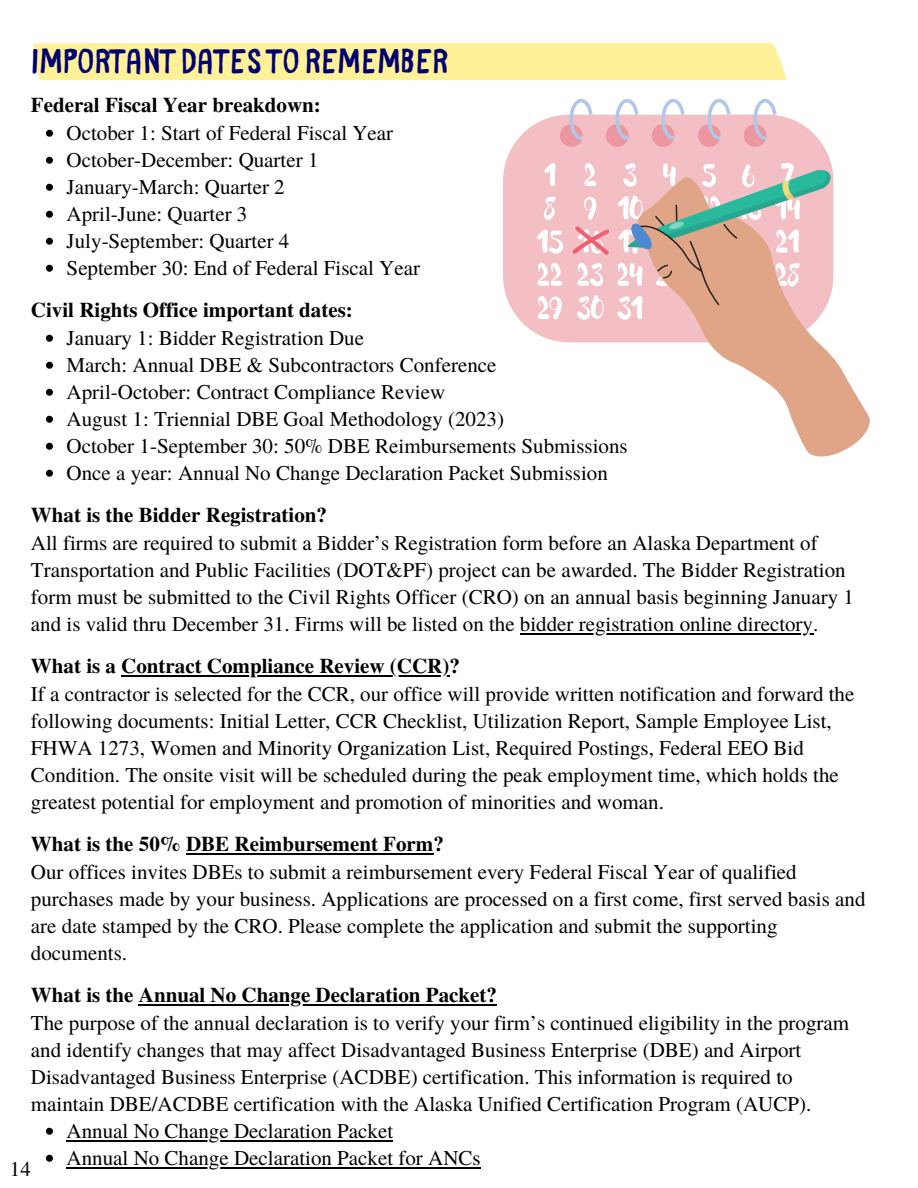
<style>
.page{position:relative;width:918px;height:1188px;background:#fff}
.page>*{position:absolute;margin:0;border:0;box-sizing:border-box;transform-origin:0 0}
.t1{font:34.5px "Bike Park";color:#020070}
.t2{font:21px/27px "Te X Gyre Termes";color:#000}
.t3{font:700 21px "Te X Gyre Termes";color:#000}
</style>
<div class="page">
<div style="left:33px;top:44px;width:754px;height:36px;background:#fff197"></div>
<svg style="left:46px;top:130px;width:7px;height:7px"></svg>
<svg style="left:46px;top:157px;width:7px;height:7px"></svg>
<svg style="left:46px;top:184px;width:7px;height:7px"></svg>
<svg style="left:46px;top:211px;width:7px;height:7px"></svg>
<svg style="left:46px;top:238px;width:7px;height:7px"></svg>
<svg style="left:46px;top:265px;width:7px;height:7px"></svg>
<svg style="left:46px;top:335px;width:7px;height:7px"></svg>
<svg style="left:46px;top:362px;width:7px;height:7px"></svg>
<svg style="left:46px;top:389px;width:7px;height:7px"></svg>
<svg style="left:46px;top:416px;width:7px;height:7px"></svg>
<svg style="left:46px;top:443px;width:7px;height:7px"></svg>
<svg style="left:46px;top:470px;width:7px;height:7px"></svg>
<svg style="left:46px;top:1128px;width:7px;height:7px"></svg>
<hr style="left:67px;top:1140px;width:326px;height:2px;background:#000">
<svg style="left:46px;top:1155px;width:7px;height:7px"></svg>
<hr style="left:67px;top:1167px;width:414px;height:2px;background:#000">
<hr style="left:520px;top:633px;width:293px;height:2px;background:#000">
<hr style="left:121px;top:675px;width:328px;height:2px;background:#000">
<hr style="left:186px;top:853px;width:247px;height:2px;background:#000">
<hr style="left:139px;top:1004px;width:358px;height:2px;background:#000">
<div style="left:503px;top:115px;width:330px;height:227px;background:#f3bec4;border-radius:66px"></div>
<div style="left:560px;top:124px;width:23px;height:23px;background:#ec969f;border-radius:50%"></div>
<svg style="left:569px;top:99px;width:24px;height:41px"></svg>
<div style="left:606px;top:124px;width:23px;height:23px;background:#ec969f;border-radius:50%"></div>
<svg style="left:615px;top:99px;width:24px;height:41px"></svg>
<div style="left:652px;top:124px;width:23px;height:23px;background:#ec969f;border-radius:50%"></div>
<svg style="left:661px;top:99px;width:24px;height:41px"></svg>
<div style="left:698px;top:124px;width:23px;height:23px;background:#ec969f;border-radius:50%"></div>
<svg style="left:707px;top:99px;width:24px;height:41px"></svg>
<div style="left:744px;top:124px;width:22px;height:23px;background:#ec969f;border-radius:50%"></div>
<svg style="left:753px;top:99px;width:24px;height:41px"></svg>
<svg style="left:544px;top:163px;width:12px;height:23px"></svg>
<svg style="left:543px;top:197px;width:13px;height:23px"></svg>
<svg style="left:536px;top:229px;width:27px;height:25px"></svg>
<svg style="left:537px;top:263px;width:25px;height:23px"></svg>
<svg style="left:538px;top:296px;width:24px;height:23px"></svg>
<svg style="left:584px;top:163px;width:12px;height:23px"></svg>
<svg style="left:584px;top:197px;width:13px;height:23px"></svg>
<svg style="left:577px;top:263px;width:26px;height:24px"></svg>
<svg style="left:577px;top:295px;width:27px;height:25px"></svg>
<svg style="left:572px;top:226px;width:37px;height:29px"></svg>
<svg style="left:637px;top:177px;width:233px;height:280px"></svg>
<svg style="left:617px;top:162px;width:215px;height:158px"></svg>
<h1 class="t1" style="left:31px;top:32px;width:418px">IMPORTANT DATES TO REMEMBER</h1>
<p class="t3" style="left:31px;top:88px;width:291px">Federal Fiscal Year breakdown:</p>
<p class="t2" style="left:67px;top:118px;width:355px">October 1: Start of Federal Fiscal Year<br>October-December: Quarter 1<br>January-March: Quarter 2<br>April-June: Quarter 3<br>July-September: Quarter 4<br>September 30: End of Federal Fiscal Year</p>
<p class="t3" style="left:31px;top:293px;width:323px">Civil Rights Office important dates:</p>
<p class="t2" style="left:67px;top:323px;width:563px">January 1: Bidder Registration Due<br>March: Annual DBE &amp; Subcontractors Conference<br>April-October: Contract Compliance Review<br>August 1: Triennial DBE Goal Methodology (2023)<br>October 1-September 30: 50% DBE Reimbursements Submissions Once a year: Annual No Change Declaration Packet Submission</p>
<p class="t3" style="left:31px;top:498px;width:298px">What is the Bidder Registration?</p>
<p class="t2" style="left:31px;top:528px;width:825px">All firms are required to submit a Bidder’s Registration form before an Alaska Department of Transportation and Public Facilities (DOT&amp;PF) project can be awarded. The Bidder Registration form must be submitted to the Civil Rights Officer (CRO) on an annual basis beginning January 1 and is valid thru December 31. Firms will be listed on the bidder registration online directory.</p>
<p class="t3" style="left:31px;top:649px;width:430px">What is a Contract Compliance Review (CCR)?</p>
<p class="t2" style="left:31px;top:679px;width:825px">If a contractor is selected for the CCR, our office will provide written notification and forward the following documents: Initial Letter, CCR Checklist, Utilization Report, Sample Employee List, FHWA 1273, Women and Minority Organization List, Required Postings, Federal EEO Bid Condition. The onsite visit will be scheduled during the peak employment time, which holds the greatest potential for employment and promotion of minorities and woman.</p>
<p class="t3" style="left:31px;top:827px;width:414px">What is the 50% DBE Reimbursement Form?</p>
<p class="t2" style="left:31px;top:857px;width:836px">Our offices invites DBEs to submit a reimbursement every Federal Fiscal Year of qualified purchases made by your business. Applications are processed on a first come, first served basis and are date stamped by the CRO. Please complete the application and submit the supporting documents.</p>
<p class="t3" style="left:31px;top:978px;width:468px">What is the Annual No Change Declaration Packet?</p>
<p class="t2" style="left:31px;top:1008px;width:820px">The purpose of the annual declaration is to verify your firm’s continued eligibility in the program and identify changes that may affect Disadvantaged Business Enterprise (DBE) and Airport Disadvantaged Business Enterprise (ACDBE) certification. This information is required to maintain DBE/ACDBE certification with the Alaska Unified Certification Program (AUCP).</p>
<p class="t2" style="left:10px;top:1154px;width:22px">14</p>
<p class="t2" style="left:67px;top:1116px;width:416px">Annual No Change Declaration Packet<br>Annual No Change Declaration Packet for ANCs</p>
</div>
